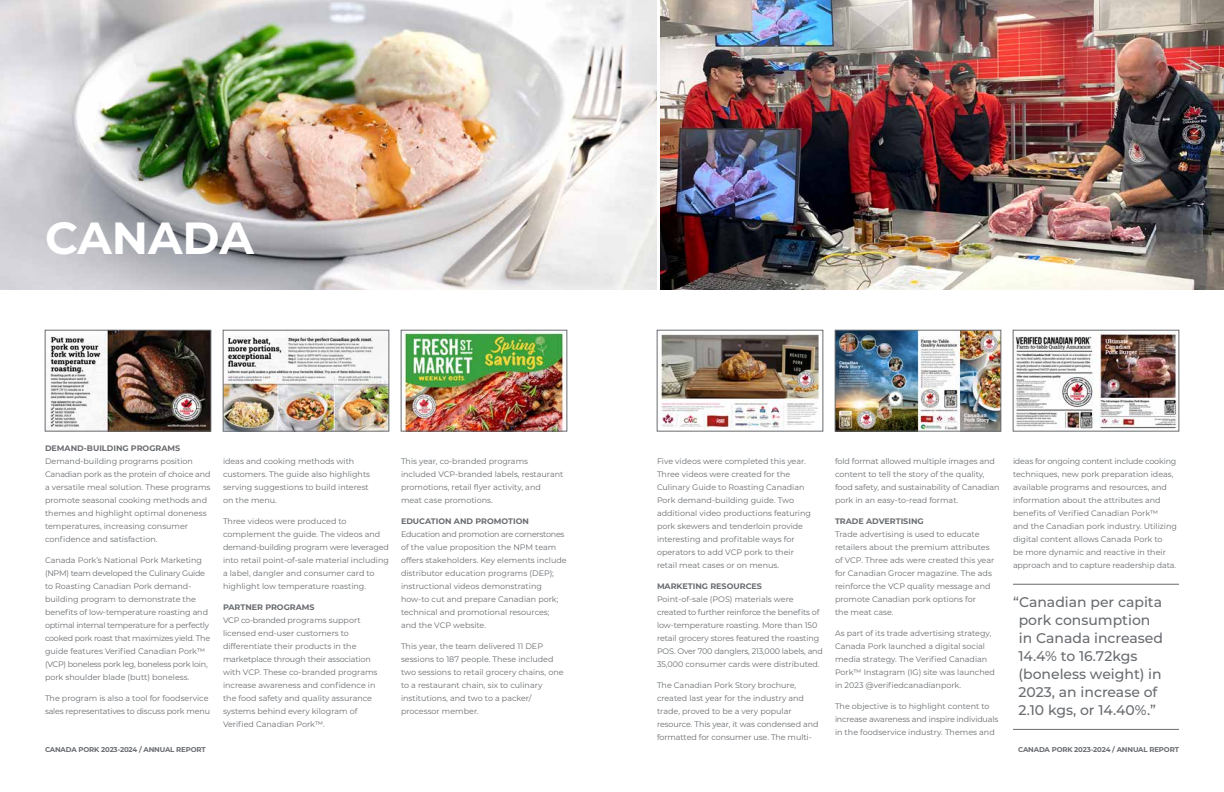
<style>
.page{position:relative;width:1224px;height:792px;background:#fff}
.page>*{position:absolute;margin:0;border:0;box-sizing:border-box;transform-origin:0 0}
.t1{font:700 45px "Montserrat";color:#fff}
.t2{font:500 14px/18px "Montserrat";color:#696c70}
.t3{font:8px/13px "Montserrat";color:#696c70}
.t4{font:700 8px "Montserrat";color:#696c70}
.t5{font:8px/13px "Montserrat";letter-spacing:-.02em;color:#696c70}
.t6{font:700 7px "Montserrat";letter-spacing:-.02em;color:#696c70}
</style>
<div class="page">
<img style="left:403px;top:332px;width:162px;height:97px">
<div style="left:401px;top:330px;width:166px;height:101px;border:1px solid #696c70"></div>
<img style="left:0;top:0;width:657px;height:289px">
<img style="left:225px;top:335px;width:162px;height:94px">
<div style="left:223px;top:330px;width:166px;height:101px;border:1px solid #696c70"></div>
<img style="left:661px;top:0;width:563px;height:289px">
<img style="left:659px;top:334px;width:162px;height:95px">
<div style="left:657px;top:330px;width:166px;height:101px;border:1px solid #696c70"></div>
<img style="left:50px;top:332px;width:159px;height:97px">
<div style="left:45px;top:330px;width:166px;height:101px;border:1px solid #696c70"></div>
<img style="left:1015px;top:333px;width:162px;height:96px">
<div style="left:1013px;top:330px;width:166px;height:101px;border:1px solid #696c70"></div>
<img style="left:837px;top:332px;width:162px;height:97px">
<div style="left:835px;top:330px;width:166px;height:101px;border:1px solid #696c70"></div>
<hr style="left:1013px;top:584px;width:166px;height:1px;background:#696c70">
<hr style="left:1013px;top:729px;width:166px;height:1px;background:#696c70">
<h1 class="t1" style="left:45px;top:206px;width:210px">CANADA</h1>
<p class="t4" style="left:45px;top:442px;width:137px">DEMAND-BUILDING PROGRAMS</p>
<p class="t3" style="left:45px;top:454px;width:167px">Demand-building programs position Canadian pork as the protein of choice and a versatile meal solution. These programs promote seasonal cooking methods and themes and highlight optimal doneness temperatures, increasing consumer confidence and satisfaction.</p>
<p class="t3" style="left:45px;top:553px;width:167px">Canada Pork’s National Pork Marketing (NPM) team developed the Culinary Guide to Roasting Canadian Pork demand&shy;building program to demonstrate the benefits of low-temperature roasting and optimal internal temperature for a perfectly cooked pork roast that maximizes yield. The guide features Verified Canadian Pork™ (VCP) boneless pork leg, boneless pork loin, pork shoulder blade (butt) boneless.</p>
<p class="t5" style="left:45px;top:691px;width:167px">The program is also a tool for foodservice sales representatives to discuss pork menu</p>
<p class="t3" style="left:223px;top:454px;width:149px">ideas and cooking methods with customers. The guide also highlights serving suggestions to build interest on the menu.</p>
<p class="t3" style="left:223px;top:514px;width:168px">Three videos were produced to complement the guide. The videos and demand-building program were leveraged into retail point-of-sale material including a label, dangler and consumer card to highlight low temperature roasting.</p>
<p class="t4" style="left:223px;top:601px;width:93px">PARTNER PROGRAMS</p>
<p class="t3" style="left:223px;top:613px;width:156px">VCP co-branded programs support licensed end-user customers to differentiate their products in the marketplace through their association with VCP. These co-branded programs increase awareness and confidence in the food safety and quality assurance systems behind every kilogram of Verified Canadian Pork™.</p>
<p class="t3" style="left:401px;top:454px;width:164px">This year, co-branded programs included VCP-branded labels, restaurant promotions, retail flyer activity, and meat case promotions.</p>
<p class="t4" style="left:401px;top:515px;width:129px">EDUCATION AND PROMOTION</p>
<p class="t3" style="left:401px;top:527px;width:167px">Education and promotion are cornerstones of the value proposition the NPM team offers stakeholders. Key elements include distributor education programs (DEP); instructional videos demonstrating how-to cut and prepare Canadian pork; technical and promotional resources; and the VCP website.</p>
<p class="t3" style="left:401px;top:639px;width:164px">This year, the team delivered 11 DEP sessions to 187 people. These included two sessions to retail grocery chains, one to a restaurant chain, six to culinary institutions, and two to a packer/ processor member.</p>
<p class="t3" style="left:657px;top:454px;width:156px">Five videos were completed this year.<br>Three videos were created for the Culinary Guide to Roasting Canadian Pork demand-building guide. Two additional video productions featuring pork skewers and tenderloin provide interesting and profitable ways for operators to add VCP pork to their retail meat cases or on menus.</p>
<p class="t4" style="left:657px;top:580px;width:107px">MARKETING RESOURCES</p>
<p class="t3" style="left:657px;top:592px;width:167px">Point-of-sale (POS) materials were created to further reinforce the benefits of low-temperature roasting. More than 150 retail grocery stores featured the roasting POS. Over 700 danglers, 213,000 labels, and 35,000 consumer cards were distributed.</p>
<p class="t3" style="left:657px;top:678px;width:163px">The Canadian Pork Story brochure, created last year for the industry and trade, proved to be a very popular resource. This year, it was condensed and formatted for consumer use. The multi-</p>
<p class="t3" style="left:835px;top:454px;width:166px">fold format allowed multiple images and content to tell the story of the quality, food safety, and sustainability of Canadian pork in an easy-to-read format.</p>
<p class="t4" style="left:835px;top:515px;width:90px">TRADE ADVERTISING</p>
<p class="t3" style="left:835px;top:527px;width:161px">Trade advertising is used to educate retailers about the premium attributes of VCP. Three ads were created this year for Canadian Grocer magazine. The ads reinforce the VCP quality message and promote Canadian pork options for<br>the meat case.</p>
<p class="t3" style="left:835px;top:626px;width:162px">As part of its trade advertising strategy, Canada Pork launched a digital social media strategy. The Verified Canadian Pork™ Instagram (IG) site was launched in 2023 @verifiedcanadianpork.</p>
<p class="t3" style="left:835px;top:699px;width:165px">The objective is to highlight content to increase awareness and inspire individuals in the foodservice industry. Themes and</p>
<p class="t3" style="left:1013px;top:454px;width:166px">ideas for ongoing content include cooking techniques, new pork preparation ideas, available programs and resources, and information about the attributes and benefits of Verified Canadian Pork™<br>and the Canadian pork industry. Utilizing digital content allows Canada Pork to<br>be more dynamic and reactive in their approach and to capture readership data.</p>
<h2 class="t2" style="left:1018px;top:592px;width:146px;text-indent:-5px">“Canadian per capita pork consumption in Canada increased<br>14.4% to 16.72kgs (boneless weight) in<br>2023, an increase of<br>2.10 kgs, or 14.40%.”</h2>
<p class="t6" style="left:45px;top:744px;width:162px">CANADA PORK 2023-2024 / ANNUAL REPORT</p>
<p class="t6" style="left:1018px;top:744px;width:162px">CANADA PORK 2023-2024 / ANNUAL REPORT</p>
</div>
